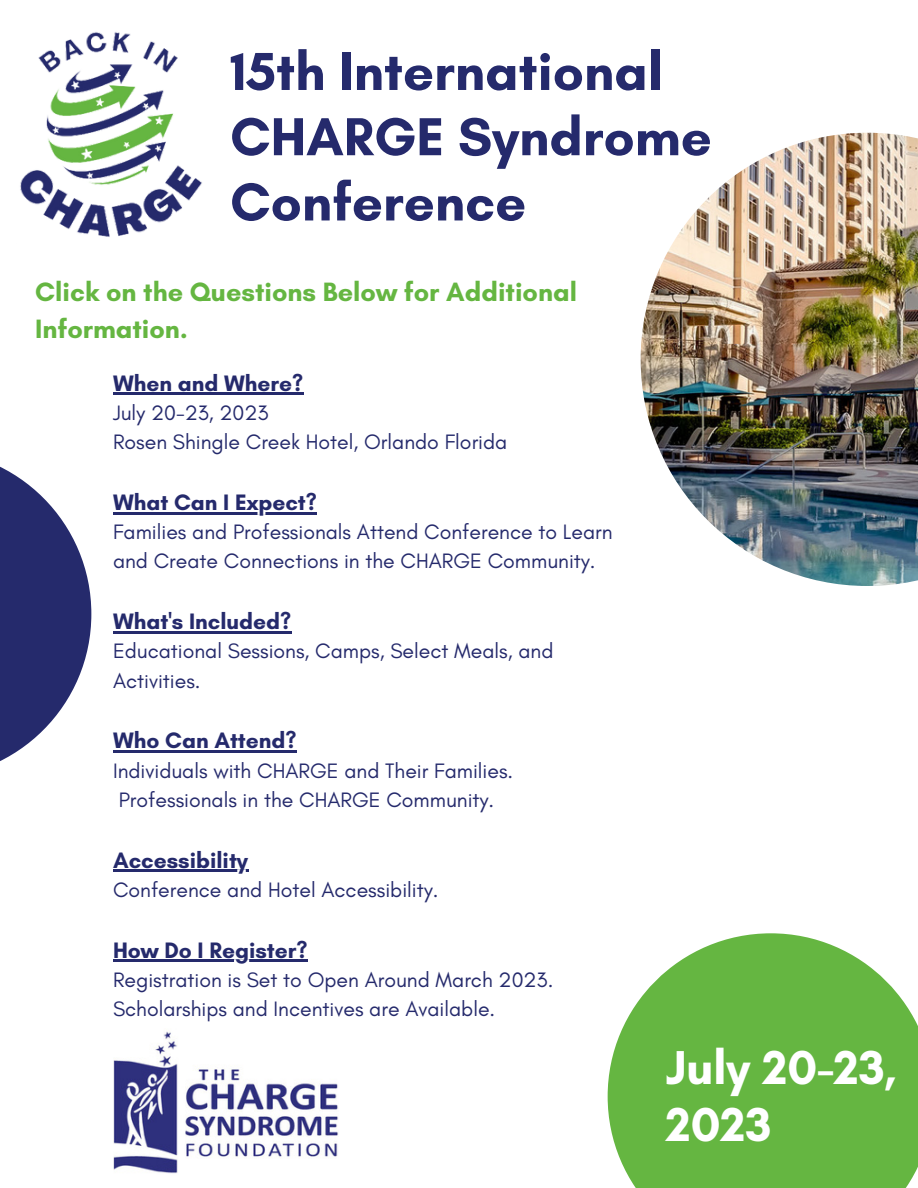
<style>
.page{position:relative;width:918px;height:1188px;background:#fff}
.page>*{position:absolute;margin:0;border:0;box-sizing:border-box;transform-origin:0 0}
.t1{font:700 54.45px/65.2px "Glacial Indifference";color:#252a6c}
.t2{font:700 48.45px/57.3px "Glacial Indifference";color:#fff}
.t3{font:700 27px/37.2px "Glacial Indifference";color:#65b641}
.t4{font:700 22.8px "Glacial Indifference";color:#252a6c}
.t5{font:21.3px/29.2px "Glacial Indifference";color:#252a6c}
</style>
<div class="page">
<svg style="left:608px;top:933px;width:310px;height:255px;background:#79bf5a"></svg>
<img style="left:641px;top:133px;width:277px;height:453px">
<svg style="left:0;top:466px;width:91px;height:295px"></svg>
<img style="left:20px;top:32px;width:182px;height:205px">
<img style="left:113px;top:1031px;width:225px;height:143px">
<hr style="left:113px;top:393px;width:190px;height:2px;background:#252a6c">
<hr style="left:113px;top:512px;width:204px;height:2px;background:#252a6c">
<hr style="left:113px;top:631px;width:178px;height:3px;background:#252a6c">
<hr style="left:113px;top:751px;width:184px;height:2px;background:#252a6c">
<hr style="left:113px;top:870px;width:135px;height:2px;background:#252a6c">
<hr style="left:113px;top:960px;width:195px;height:2px;background:#252a6c">
<h1 class="t1" style="left:230px;top:38px;width:483px">15th International<br>CHARGE Syndrome<br>Conference</h1>
<p class="t3" style="left:35px;top:273px;width:543px">Click on the Questions Below for Additional<br>Information.</p>
<p class="t4" style="left:113px;top:369px;width:192px">When and Where?</p>
<p class="t5" style="left:113px;top:398px;width:396px">July 20-23, 2023<br>Rosen Shingle Creek Hotel, Orlando Florida</p>
<p class="t4" style="left:113px;top:488px;width:205px">What Can I Expect?</p>
<p class="t5" style="left:113px;top:517px;width:501px">Families and Professionals Attend Conference to Learn and Create Connections in the CHARGE Community.</p>
<p class="t4" style="left:113px;top:607px;width:180px">What's Included?</p>
<p class="t5" style="left:113px;top:636px;width:442px">Educational Sessions, Camps, Select Meals, and<br>Activities.</p>
<p class="t4" style="left:113px;top:727px;width:185px">Who Can Attend?</p>
<p class="t5" style="left:113px;top:755px;width:402px">Individuals with CHARGE and Their Families.<br>Professionals in the CHARGE Community.</p>
<p class="t4" style="left:113px;top:846px;width:137px">Accessibility</p>
<p class="t5" style="left:113px;top:875px;width:327px">Conference and Hotel Accessibility.</p>
<p class="t4" style="left:113px;top:936px;width:196px">How Do I Register?</p>
<p class="t5" style="left:113px;top:965px;width:442px">Registration is Set to Open Around March 2023.<br>Scholarships and Incentives are Available.</p>
<h2 class="t2" style="left:666px;top:1038px;width:233px">July 20-23,<br>2023</h2>
</div>
